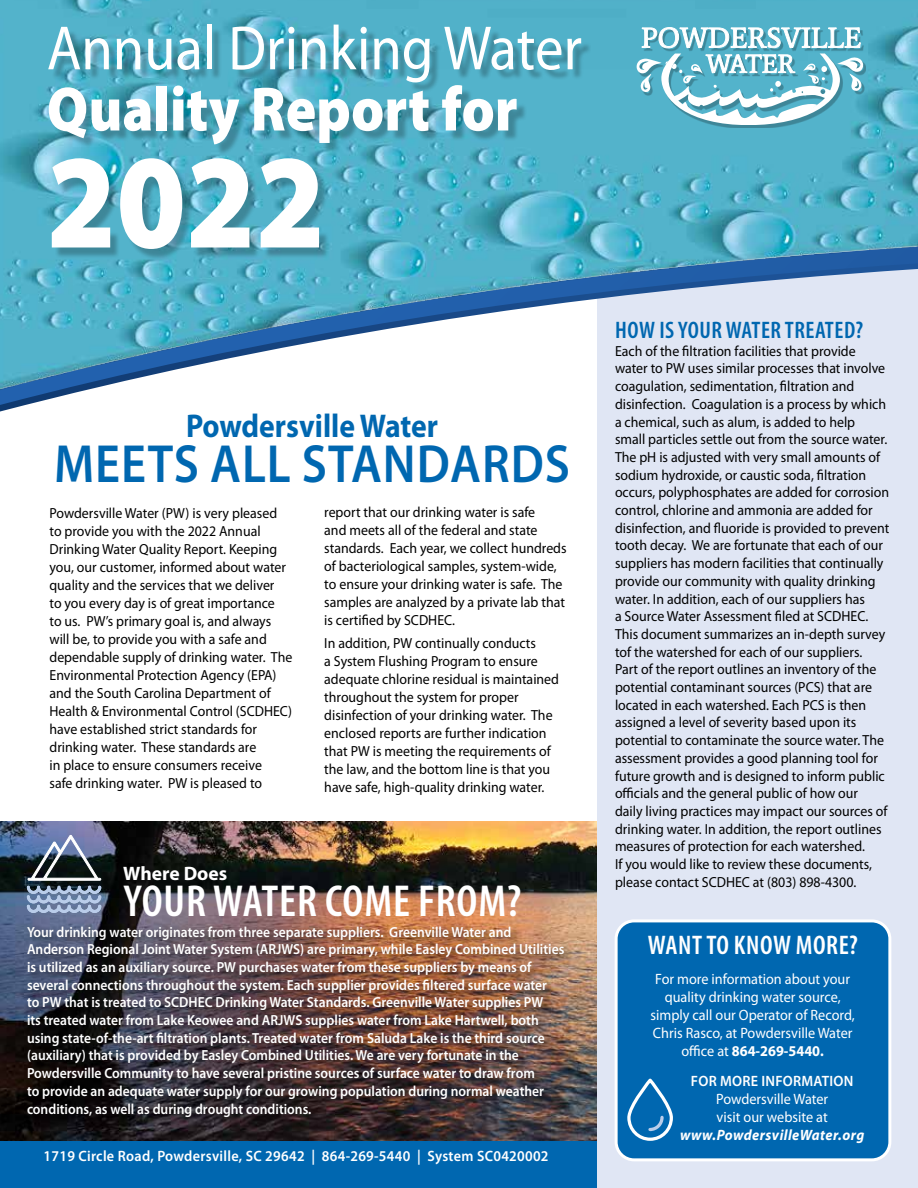
<style>
.page{position:relative;width:918px;height:1188px;background:#fff}
.page>*{position:absolute;margin:0;border:0;box-sizing:border-box;transform-origin:0 0}
.t1{font:900 135px "Myriad Pro";color:#fff;scale:.9 1}
.t2{font:63px "Myriad Pro";color:#fff;scale:.9 1}
.t3{font:900 63px "Myriad Pro";color:#fff;scale:.9 1}
.t4{font:600 54px "Myriad Pro";letter-spacing:.02em;color:#0067b0;scale:.9 1}
.t5{font:600 condensed 45px "Myriad Pro";letter-spacing:.02em;color:#fff}
.t6{font:700 33px "Myriad Pro";color:#0067b0;scale:.9 1}
.t7{font:600 condensed 27px "Myriad Pro";letter-spacing:.02em;color:#fff}
.t8{font:600 condensed 24px "Myriad Pro";letter-spacing:.02em;color:#0067b0}
.t9{font:700 19.5px "Myriad Pro";color:#fff}
.t10{font:15px/18px "Myriad Pro";color:#fff;text-align:center;scale:.95 1}
.t11{font:600 15px "Myriad Pro";letter-spacing:.02em;color:#fff;scale:.95 1}
.t12{font:italic 700 15px "Myriad Pro";letter-spacing:.03em;color:#fff;scale:.95 1}
.t13{font:14.7px/17.7px "Myriad Pro";color:#000;scale:.95 1}
.t14{font:600 14.7px/17.7px "Myriad Pro";color:#fff;scale:.93 1}
.s1{font-weight:700}
</style>
<div class="page">
<img style="left:0;top:822px;width:597px;height:320px">
<div style="left:0;top:1142px;width:918px;height:46px;background:#0067b0"></div>
<div style="left:597px;top:0;width:321px;height:1188px;background:#e0e6f4"></div>
<img style="left:0;top:0;width:918px;height:397px">
<div style="left:52px;top:28px;width:540px;height:232px;background:#000;opacity:.25"></div>
<div style="left:616px;top:921px;width:274px;height:239px;background:#0067b0;border-radius:18px"></div>
<div style="left:615px;top:919px;width:276px;height:242px;border:3px solid #fff;border-radius:18px"></div>
<div style="left:24px;top:922px;width:552px;height:206px;background:#000;opacity:.75"></div>
<div style="left:639px;top:30px;width:227px;height:98px;background:#000;opacity:.25"></div>
<svg style="left:636px;top:27px;width:228px;height:98px;background:#84c3d2"></svg>
<svg style="left:27px;top:835px;width:75px;height:78px;background:#65748a"></svg>
<svg style="left:648px;top:1115px;width:17px;height:18px"></svg>
<div style="left:627px;top:1079px;width:46px;height:62px;border:3px solid #fff;border-radius:21px"></div>
<h2 class="t2" style="left:47px;top:9px;width:596px">Annual Drinking Water</h2>
<h2 class="t3" style="left:47px;top:73px;width:525px">Quality Report for</h2>
<h1 class="t1" style="left:47px;top:125px;width:311px">2022</h1>
<h3 class="t6" style="left:186px;top:405px;width:282px">Powdersville Water</h3>
<h3 class="t4" style="left:54px;top:430px;width:575px">MEETS ALL STANDARDS</h3>
<p class="t13" style="left:324px;top:503px;width:257px">report that our drinking water is safe<br>and meets all of the federal and state standards. Each year, we collect hundreds of bacteriological samples, system-wide, to ensure your drinking water is safe. The samples are analyzed by a private lab that is certified by SCDHEC.</p>
<p class="t13" style="left:324px;top:634px;width:249px">In addition, PW continually conducts<br>a System Flushing Program to ensure adequate chlorine residual is maintained throughout the system for proper disinfection of your drinking water. The enclosed reports are further indication that PW is meeting the requirements of the law, and the bottom line is that you have safe, high-quality drinking water.</p>
<p class="t13" style="left:50px;top:504px;width:257px">Powdersville Water (PW) is very pleased to provide you with the 2022 Annual Drinking Water Quality Report. Keeping you, our customer, informed about water quality and the services that we deliver<br>to you every day is of great importance<br>to us. PW’s primary goal is, and always will be, to provide you with a safe and dependable supply of drinking water. The Environmental Protection Agency (EPA) and the South Carolina Department of Health &amp; Environmental Control (SCDHEC) have established strict standards for drinking water. These standards are<br>in place to ensure consumers receive<br>safe drinking water. PW is pleased to</p>
<h3 class="t9" style="left:123px;top:861px;width:106px">Where Does</h3>
<h3 class="t5" style="left:124px;top:874px;width:399px">YOUR WATER COME FROM?</h3>
<p class="t14" style="left:27px;top:922px;width:579px">Your drinking water originates from three separate suppliers. Greenville Water and Anderson Regional Joint Water System (ARJWS) are primary, while Easley Combined Utilities is utilized as an auxiliary source. PW purchases water from these suppliers by means of several connections throughout the system. Each supplier provides filtered surface water<br>to PW that is treated to SCDHEC Drinking Water Standards. Greenville Water supplies PW<br>its treated water from Lake Keowee and ARJWS supplies water from Lake Hartwell, both using state-of-the-art filtration plants. Treated water from Saluda Lake is the third source (auxiliary) that is provided by Easley Combined Utilities. We are very fortunate in the Powdersville Community to have several pristine sources of surface water to draw from<br>to provide an adequate water supply for our growing population during normal weather conditions, as well as during drought conditions.</p>
<p class="t11" style="left:44px;top:1146px;width:533px">1719 Circle Road, Powdersville, SC 29642 | 864-269-5440 | System SC0420002</p>
<h3 class="t8" style="left:615px;top:315px;width:250px">HOW IS YOUR WATER TREATED?</h3>
<p class="t13" style="left:615px;top:342px;width:290px">Each of the filtration facilities that provide water to PW uses similar processes that involve coagulation, sedimentation, filtration and disinfection. Coagulation is a process by which a chemical, such as alum, is added to help<br>small particles settle out from the source water.<br>The pH is adjusted with very small amounts of sodium hydroxide, or caustic soda, filtration occurs, polyphosphates are added for corrosion control, chlorine and ammonia are added for disinfection, and fluoride is provided to prevent tooth decay. We are fortunate that each of our suppliers has modern facilities that continually provide our community with quality drinking water. In addition, each of our suppliers has<br>a Source Water Assessment filed at SCDHEC.<br>This document summarizes an in-depth survey tof the watershed for each of our suppliers.<br>Part of the report outlines an inventory of the potential contaminant sources (PCS) that are located in each watershed. Each PCS is then assigned a level of severity based upon its potential to contaminate the source water. The assessment provides a good planning tool for future growth and is designed to inform public officials and the general public of how our daily living practices may impact our sources of drinking water. In addition, the report outlines measures of protection for each watershed.<br>If you would like to review these documents, please contact SCDHEC at (803) 898-4300.</p>
<h3 class="t7" style="left:648px;top:928px;width:212px">WANT TO KNOW MORE?</h3>
<p class="t10" style="left:651px;top:969px;width:217px">For more information about your quality drinking water source, simply call our Operator of Record,<br>Chris Rasco, at Powdersville Water office at <span class="s1">864-269-5440.</span></p>
<p class="t11" style="left:691px;top:1071px;width:173px">FOR MORE INFORMATION</p>
<p class="t10" style="left:716px;top:1089px;width:120px;text-align:left">Powdersville Water visit our website at</p>
<p class="t12" style="left:680px;top:1125px;width:195px">www.PowdersvilleWater.org</p>
</div>
